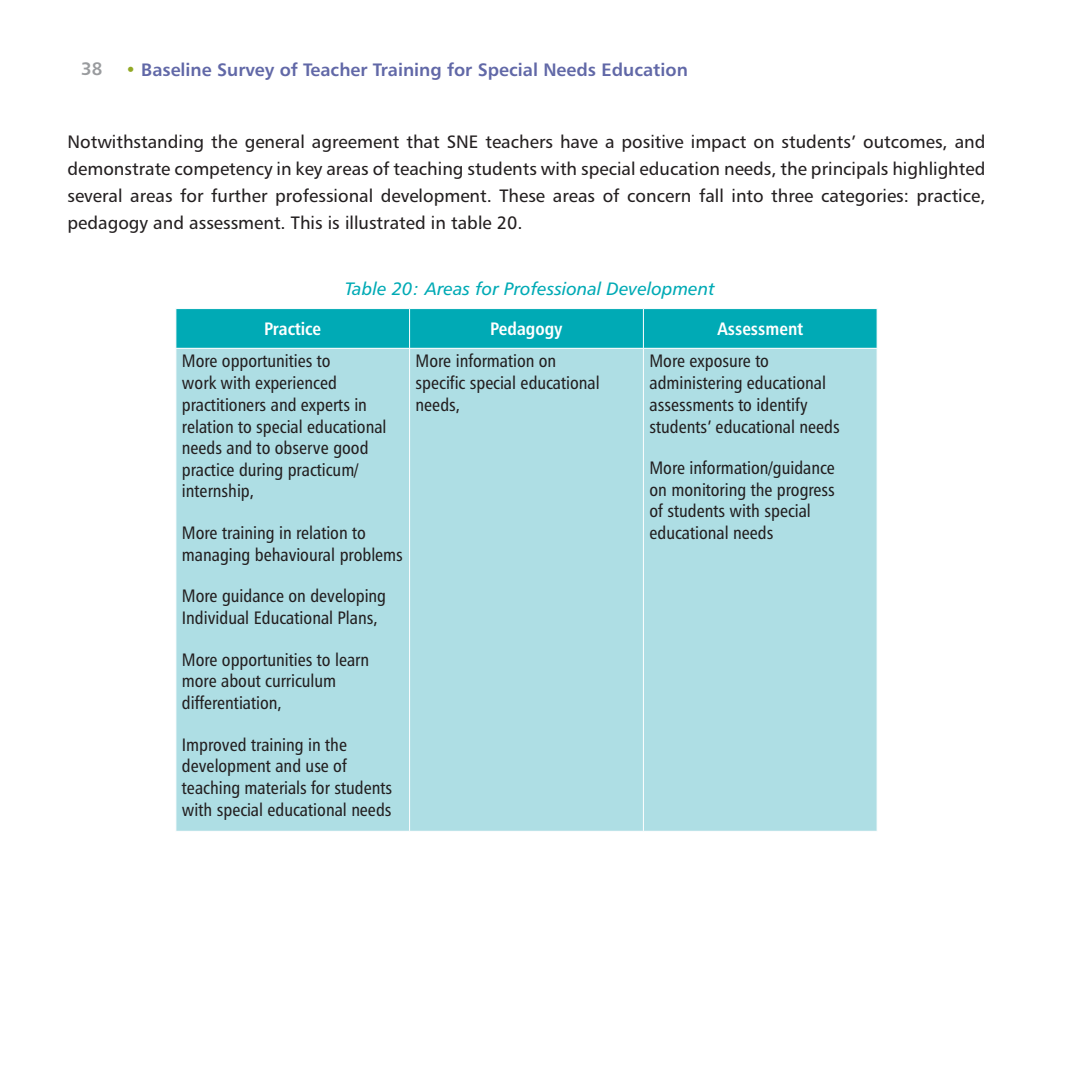
<style>
.page{position:relative;width:1080px;height:1080px;background:#fff}
.page>*{position:absolute;margin:0;border:0;box-sizing:border-box;transform-origin:0 0}
.Table_body{font:18px/21.6px "Humanist 777 BT Roman Condensed B";color:#231f20}
.Body_text{font:18px/27px "Humanist 777 BT Roman B";color:#231f20;text-align:justify}
.t1{font:18px "Humanist 777 BT Bold B";color:#6168a7}
.Table_label{font:18px "Humanist 777 BT Italic B";color:#00aab5}
.Table_headers{font:18px "Humanist 777 BT Bold Condensed B";color:#fff}
.t2{font:18px "Humanist 777 BT Bold B";color:#999b9e}
.s1{font-family:"Humanist 777 BT Roman B";color:#92a925}
</style>
<div class="page">
<div style="left:177px;top:309px;width:700px;height:39px;background:#00aab5"></div>
<div style="left:177px;top:349px;width:700px;height:482px;background:#aedee4"></div>
<hr style="left:409px;top:309px;width:1px;height:39px;background:#fff">
<hr style="left:643px;top:309px;width:1px;height:39px;background:#fff">
<hr style="left:409px;top:349px;width:1px;height:482px;background:#fff">
<hr style="left:643px;top:349px;width:1px;height:482px;background:#fff">
<p class="t2" style="left:81px;top:57px;width:23px">38</p>
<p class="t1" style="left:125px;top:59px;width:564px"><span class="s1">•</span> Baseline Survey of Teacher Training for Special Needs Education</p>
<p class="Body_text" style="left:68px;top:128px;width:920px">Notwithstanding the general agreement that SNE teachers have a positive impact on students’ outcomes, and demonstrate competency in key areas of teaching students with special education needs, the principals highlighted several areas for further professional development. These areas of concern fall into three categories: practice, pedagogy and assessment. This is illustrated in table 20.</p>
<p class="Table_label" style="left:345px;top:278px;width:371px">Table 20: Areas for Professional Development</p>
<p class="Table_headers" style="left:264px;top:318px;width:59px">Practice</p>
<p class="Table_headers" style="left:490px;top:318px;width:74px">Pedagogy</p>
<p class="Table_headers" style="left:717px;top:318px;width:87px">Assessment</p>
<p class="Table_body" style="left:182px;top:350px;width:150px">More opportunities to</p>
<p class="Table_body" style="left:182px;top:372px;width:206px">work with experienced practitioners and experts in relation to special educational needs and to observe good practice during practicum/ internship,</p>
<p class="Table_body" style="left:182px;top:522px;width:223px">More training in relation to managing behavioural problems</p>
<p class="Table_body" style="left:182px;top:585px;width:206px">More guidance on developing<br>Individual Educational Plans,</p>
<p class="Table_body" style="left:182px;top:648px;width:189px">More opportunities to learn more about curriculum differentiation,</p>
<p class="Table_body" style="left:182px;top:733px;width:212px">Improved training in the development and use of teaching materials for students with special educational needs</p>
<p class="Table_body" style="left:416px;top:350px;width:142px">More information on</p>
<p class="Table_body" style="left:416px;top:372px;width:186px">specific special educational needs,</p>
<p class="Table_body" style="left:649px;top:350px;width:121px">More exposure to</p>
<p class="Table_body" style="left:649px;top:372px;width:192px">administering educational assessments to identify students’ educational needs</p>
<p class="Table_body" style="left:649px;top:457px;width:187px">More information/guidance on monitoring the progress of students with special educational needs</p>
</div>
